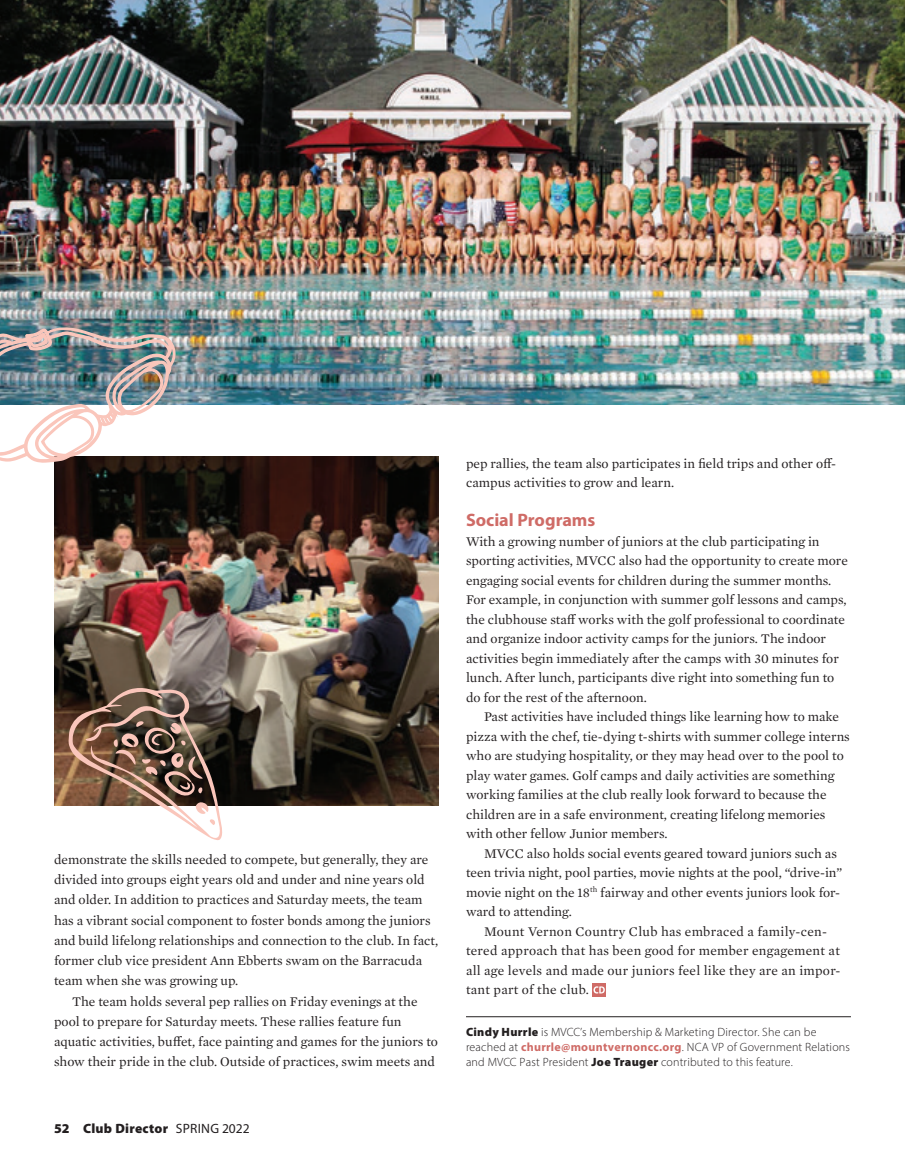
<style>
.page{position:relative;width:905px;height:1175px;background:#fff}
.page>*{position:absolute;margin:0;border:0;box-sizing:border-box;transform-origin:0 0}
._1{font:700 18px "Myriad Pro";color:#cf6b66}
.T{font:13.5px/19.5px "Mercury Text G1";color:#231f20}
.T-No_Indent{font:13.5px/19.5px "Mercury Text G1";color:#231f20}
.T-2{font:13.5px/19.5px "Mercury Text G1";letter-spacing:.02em;color:#231f20}
.t1{font:900 13.5px "Myriad Pro";letter-spacing:.02em;color:#231f20}
.Bio{font:300 12px/15px "Myriad Pro";letter-spacing:.015em;color:#231f20}
.s1{font-weight:400}
.s2{font-weight:900}
.s3{font-weight:700;color:#cf6b66}
</style>
<div class="page">
<hr style="left:466px;top:1016px;width:384px;height:1px;background:#231f20">
<svg style="left:592px;top:983px;width:14px;height:13px"></svg>
<svg style="left:593px;top:986px;width:11px;height:7px"></svg>
<img style="left:0;top:0;width:904px;height:405px">
<img style="left:54px;top:457px;width:385px;height:348px">
<img style="left:0;top:277px;width:177px;height:193px">
<svg style="left:68px;top:685px;width:156px;height:155px"></svg>
<p class="T" style="left:54px;top:848px;width:385px;line-height:20.2px">demonstrate the skills needed to compete, but generally, they are divided into groups eight years old and under and nine years old and older. In addition to practices and Saturday meets, the team has a vibrant social component to foster bonds among the juniors and build lifelong relationships and connection to the club. In fact, former club vice president Ann Ebberts swam on the Barracuda team when she was growing up.</p>
<p class="T" style="left:54px;top:990px;width:385px;line-height:20.2px;text-indent:18px">The team holds several pep rallies on Friday evenings at the pool to prepare for Saturday meets. These rallies feature fun aquatic activities, buffet, face painting and games for the juniors to show their pride in the club. Outside of practices, swim meets and</p>
<p class="t1" style="left:54px;top:1119px;width:197px">52 Club Director <span class="s1">SPRING 2022</span></p>
<p class="T" style="left:466px;top:452px;width:372px">pep rallies, the team also participates in field trips and other off&shy;campus activities to grow and learn.</p>
<p class="_1" style="left:466px;top:508px;width:131px">Social Programs</p>
<p class="T-No_Indent" style="left:466px;top:530px;width:383px">With a growing number of juniors at the club participating in sporting activities, MVCC also had the opportunity to create more engaging social events for children during the summer months.<br>For example, in conjunction with summer golf lessons and camps, the clubhouse staff works with the golf professional to coordinate and organize indoor activity camps for the juniors. The indoor activities begin immediately after the camps with 30 minutes for lunch. After lunch, participants dive right into something fun to do for the rest of the afternoon.</p>
<p class="T" style="left:466px;top:706px;width:385px;text-indent:18px">Past activities have included things like learning how to make pizza with the chef, tie-dying t-shirts with summer college interns who are studying hospitality, or they may head over to the pool to play water games. Golf camps and daily activities are something working families at the club really look forward to because the children are in a safe environment, creating lifelong memories with other fellow Junior members.</p>
<p class="T" style="left:466px;top:843px;width:378px;text-indent:18px">MVCC also holds social events geared toward juniors such as teen trivia night, pool parties, movie nights at the pool, “drive-in” movie night on the 18<sup>th</sup> fairway and other events juniors look for&shy;ward to attending.</p>
<p class="T-2" style="left:466px;top:921px;width:376px;text-indent:18px">Mount Vernon Country Club has embraced a family-cen&shy;tered approach that has been good for member engagement at all age levels and made our juniors feel like they are an impor&shy;tant part of the club.</p>
<p class="Bio" style="left:466px;top:1024px;width:385px"><span class="s2">Cindy Hurrle</span> is MVCC’s Membership &amp; Marketing Director. She can be reached at <span class="s3">churrle@mountvernoncc.org</span>. NCA VP of Government Relations and MVCC Past President <span class="s2">Joe Trauger</span> contributed to this feature.</p>
</div>
